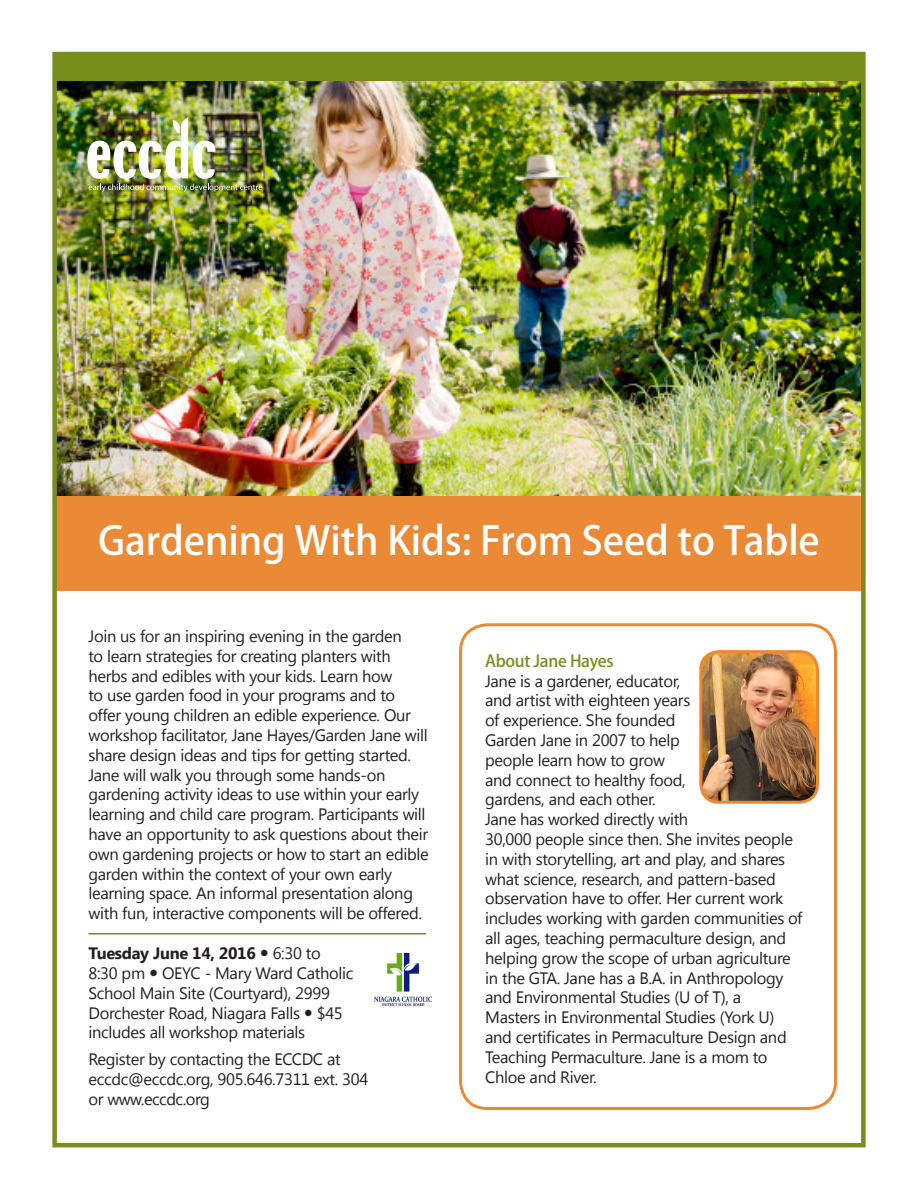
<style>
.page{position:relative;width:918px;height:1188px;background:#fff}
.page>*{position:absolute;margin:0;border:0;box-sizing:border-box;transform-origin:0 0}
.t1{font:500 39px "Koz Go Pro";color:#fff}
.t2{font:16.5px/19.8px "Segoe UI";letter-spacing:-.02em;color:#231f20}
.t3{font:500 16.5px "Koz Go Pro";letter-spacing:-.02em;color:#778e1d}
.s1{font-weight:700}
</style>
<div class="page">
<img style="left:57px;top:81px;width:804px;height:415px">
<div style="left:54px;top:54px;width:810px;height:27px;background:#778e1d"></div>
<img style="left:87px;top:117px;width:175px;height:75px">
<div style="left:54px;top:496px;width:810px;height:95px;background:#ea8a36"></div>
<div style="left:459px;top:623px;width:378px;height:487px;border:3px solid #ea8a36;border-radius:27px"></div>
<img style="left:703px;top:654px;width:115px;height:146px">
<div style="left:699px;top:650px;width:120px;height:154px;border:3px solid #ea8a36;border-radius:18px"></div>
<div style="left:52px;top:52px;width:814px;height:1095px;border:4px solid #778e1d"></div>
<hr style="left:88px;top:933px;width:338px;height:1px;background:#778e1d">
<img style="left:375px;top:954px;width:56px;height:51px">
<p class="t1" style="left:98px;top:515px;width:723px">Gardening With Kids: From Seed to Table</p>
<p class="t2" style="left:88px;top:626px;width:342px">Join us for an inspiring evening in the garden<br>to learn strategies for creating planters with herbs and edibles with your kids. Learn how<br>to use garden food in your programs and to offer young children an edible experience. Our workshop facilitator, Jane Hayes/Garden Jane will share design ideas and tips for getting started.<br>Jane will walk you through some hands-on gardening activity ideas to use within your early learning and child care program. Participants will have an opportunity to ask questions about their own gardening projects or how to start an edible garden within the context of your own early learning space. An informal presentation along with fun, interactive components will be offered.</p>
<p class="t2" style="left:88px;top:943px;width:266px"><span class="s1">Tuesday June 14, 2016</span> 6:30 to<br>8:30 pm OEYC - Mary Ward Catholic<br>School Main Site (Courtyard), 2999<br>Dorchester Road, Niagara Falls $45 includes all workshop materials</p>
<p class="t2" style="left:88px;top:1049px;width:254px">Register by contacting the ECCDC at</p>
<p class="t2" style="left:88px;top:1068px;width:281px">eccdc@eccdc.org, 905.646.7311 ext. 304</p>
<p class="t2" style="left:88px;top:1088px;width:123px">or www.eccdc.org</p>
<p class="t3" style="left:485px;top:650px;width:130px">About Jane Hayes</p>
<p class="t2" style="left:485px;top:670px;width:319px">Jane is a gardener, educator,<br>and artist with eighteen years<br>of experience. She founded<br>Garden Jane in 2007 to help<br>people learn how to grow<br>and connect to healthy food,<br>gardens, and each other.<br>Jane has worked directly with<br>30,000 people since then. She invites people in with storytelling, art and play, and shares what science, research, and pattern-based observation have to offer. Her current work includes working with garden communities of all ages, teaching permaculture design, and helping grow the scope of urban agriculture in the GTA. Jane has a B.A. in Anthropology and Environmental Studies (U of T), a<br>Masters in Environmental Studies (York U) and certificates in Permaculture Design and Teaching Permaculture. Jane is a mom to Chloe and River.</p>
</div>
